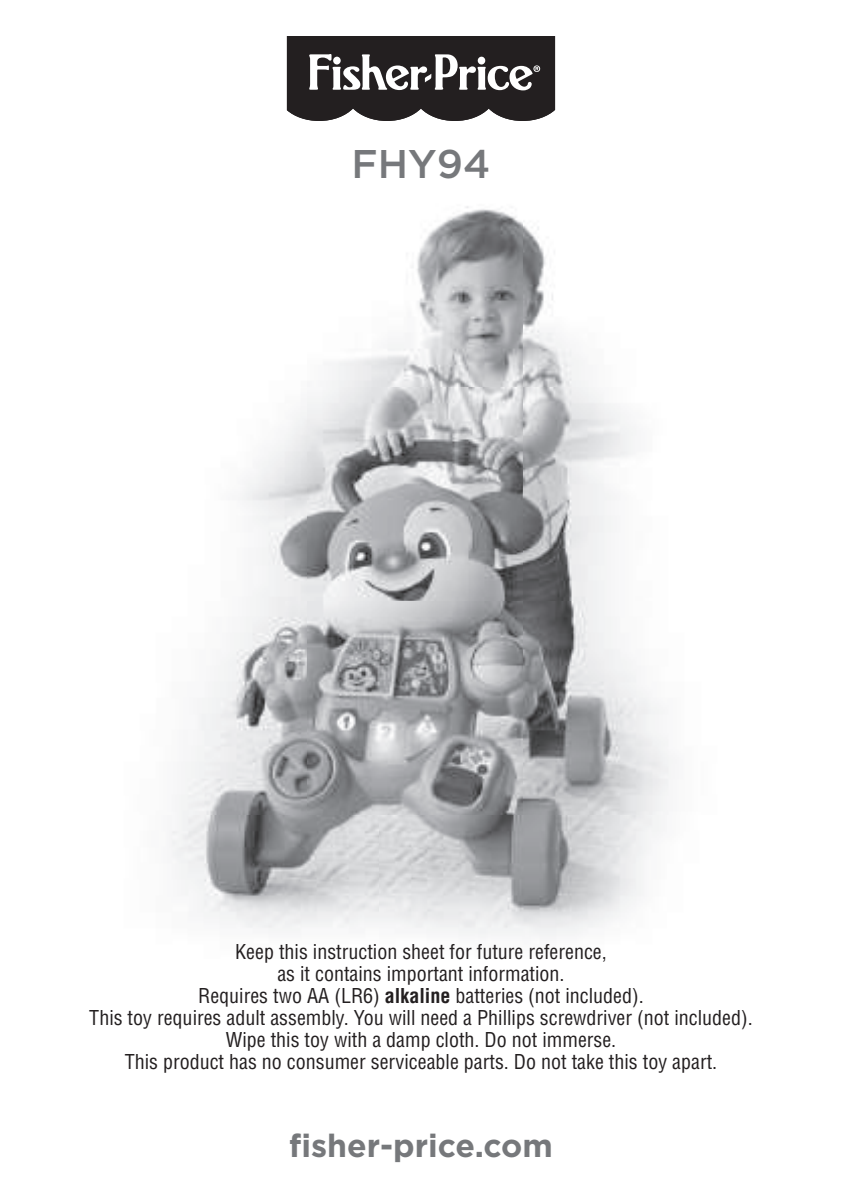
<style>
.page{position:relative;width:842px;height:1191px;background:#fff}
.page>*{position:absolute;margin:0;border:0;box-sizing:border-box;transform-origin:0 0}
.t1{font:500 40px "Gotham";color:#76787b}
.t2{font:700 32px "Gotham";color:#76787b}
.t3{font:condensed 20px/22px "Helvetica LT Std";color:#231f20;text-align:center}
.s1{font-weight:700}
</style>
<div class="page">
<img style="left:171px;top:206px;width:502px;height:731px">
<svg style="left:287px;top:36px;width:268px;height:85px"></svg>
<h1 class="t1" style="left:351px;top:147px;width:140px">FHY94</h1>
<p class="t3" style="left:89px;top:943px;width:665px">Keep this instruction sheet for future reference,<br>as it contains important information.<br>Requires two AA (LR6) <span class="s1">alkaline</span> batteries (not included).<br>This toy requires adult assembly. You will need a Phillips screwdriver (not included).<br>Wipe this toy with a damp cloth. Do not immerse.<br>This product has no consumer serviceable parts. Do not take this toy apart.</p>
<h2 class="t2" style="left:289px;top:1133px;width:265px">fisher-price.com</h2>
</div>
